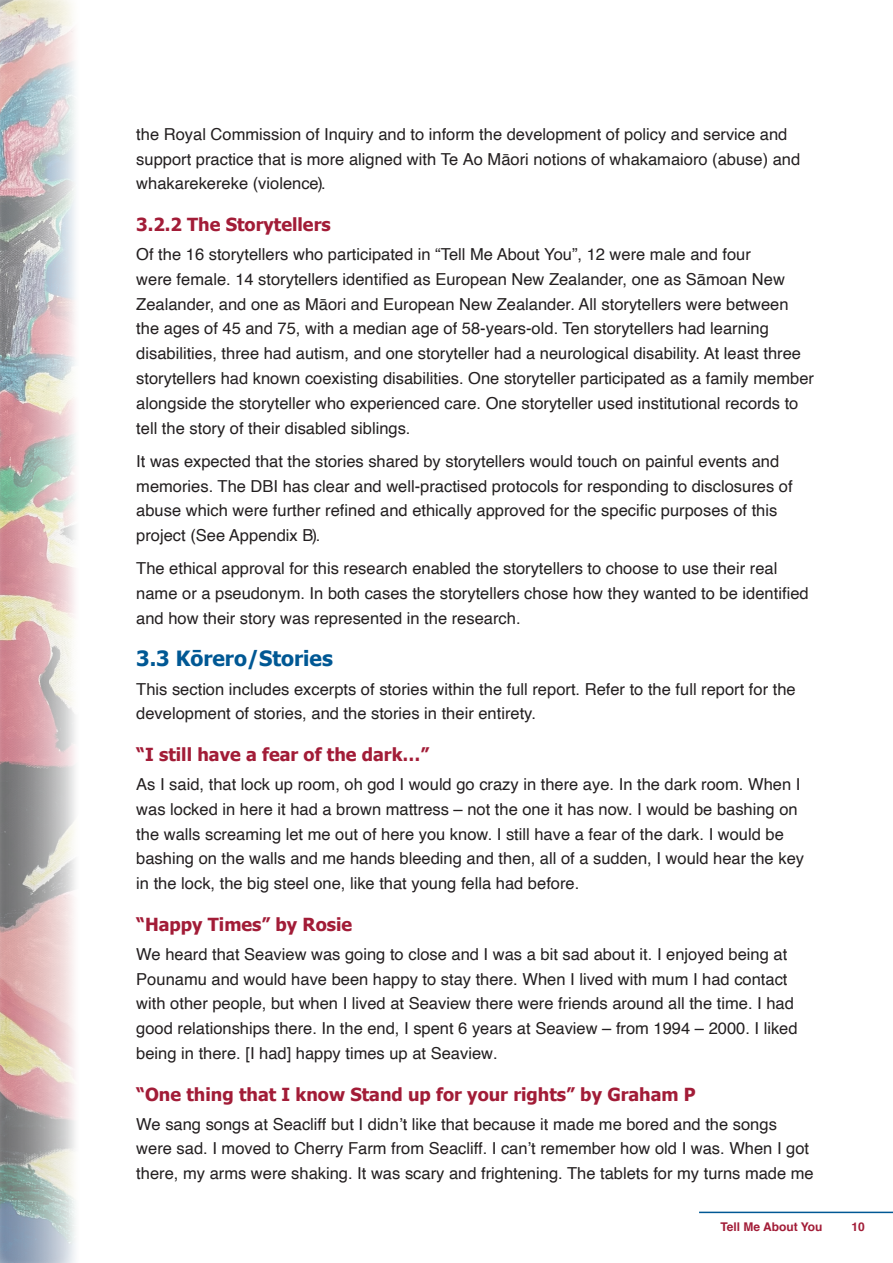
<style>
.page{position:relative;width:893px;height:1263px;background:#fff}
.page>*{position:absolute;margin:0;border:0;box-sizing:border-box;transform-origin:0 0}
.t1{font:700 21px "Tahoma";color:#005894}
.t2{font:700 18px "Tahoma";color:#a21c37}
.t3{font:16.5px/24.8px "Helvetica";color:#231f20}
.t4{font:700 12px "Helvetica";color:#a21c37}
.s1{font-style:inherit}
</style>
<div class="page">
<hr style="left:699px;top:1211px;width:194px;height:2px;background:#005894">
<img style="left:0;top:0;width:75px;height:1263px">
<p class="t3" style="left:136px;top:122px;width:665px">the Royal Commission of Inquiry and to inform the development of policy and service and support practice that is more aligned with Te Ao Māori notions of whakamaioro (abuse) and whakarekereke (violence).</p>
<p class="t2" style="left:136px;top:212px;width:196px">3.2.2 The Storytellers</p>
<p class="t3" style="left:136px;top:243px;width:679px">Of the 16 storytellers who participated in “Tell Me About You”, 12 were male and four<br>were female. 14 storytellers identified as European New Zealander, one as Sāmoan New Zealander, and one as Māori and European New Zealander. All storytellers were between the ages of 45 and 75, with a median age of 58-years-old. Ten storytellers had learning disabilities, three had autism, and one storyteller had a neurological disability. At least three storytellers had known coexisting disabilities. One storyteller participated as a family member alongside the storyteller who experienced care. One storyteller used institutional records to tell the story of their disabled siblings.</p>
<p class="t3" style="left:136px;top:449px;width:658px">It was expected that the stories shared by storytellers would touch on painful events and memories. The DBI has clear and well-practised protocols for responding to disclosures of abuse which were further refined and ethically approved for the specific purposes of this project (See Appendix B).</p>
<p class="t3" style="left:136px;top:557px;width:674px">The ethical approval for this research enabled the storytellers to choose to use their real name or a pseudonym. In both cases the storytellers chose how they wanted to be identified and how their story was represented in the research.</p>
<p class="t1" style="left:136px;top:643px;width:198px">3.3 Kōrero/Stories</p>
<p class="t3" style="left:136px;top:677px;width:661px">This section includes excerpts of stories within the full report. Refer to the full report for the development of stories, and the stories in their entirety.</p>
<p class="t2" style="left:136px;top:742px;width:295px">“I still have a fear of the dark…”</p>
<p class="t3" style="left:136px;top:772px;width:669px">As I said, that lock up room, oh god I would go crazy in there aye. In the dark room. When I was locked in here it had a brown mattress – not the one it has now. I would be bashing on the walls screaming let me out of here you know. I still have a fear of the dark. I would be bashing on the walls and me hands bleeding and then, all of a sudden, I would hear the key in the lock, the big steel one, like that young fella had before.</p>
<p class="t2" style="left:136px;top:912px;width:217px">“Happy Times” by Rosie</p>
<p class="t3" style="left:136px;top:942px;width:663px">We heard that Seaview was going to close and I was a bit sad about it. I enjoyed being at Pounamu and would have been happy to stay there. When I lived with mum I had contact with other people, but when I lived at Seaview there were friends around all the time. I had good relationships there. In the end, I spent 6 years at Seaview – from 1994 – 2000. I liked being in there. [I had] happy times up at Seaview.</p>
<p class="t2" style="left:136px;top:1081px;width:561px">“One thing that I know Stand up for your rights” by Gra<span class="s1">ha</span>m P</p>
<p class="t3" style="left:136px;top:1112px;width:679px">We sang songs at Seacliff but I didn’t like that because it made me bored and the songs were sad. I moved to Cherry Farm from Seacliff. I can’t remember how old I was. When I got there, my arms were shaking. It was scary and frightening. The tablets for my turns made me</p>
<p class="t4" style="left:720px;top:1217px;width:104px">Tell Me About You</p>
<p class="t4" style="left:851px;top:1217px;width:15px">10</p>
</div>
